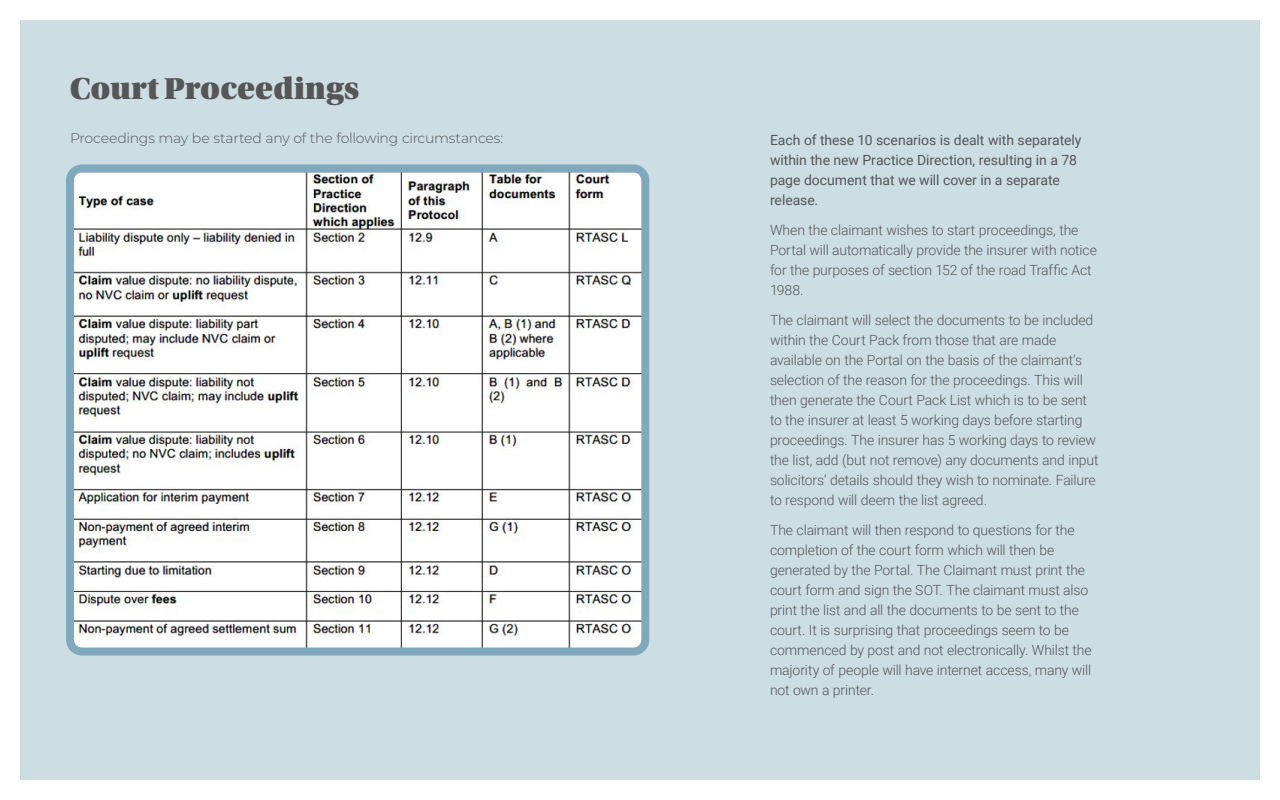
<style>
.page{position:relative;width:1280px;height:800px;background:#fff}
.page>*{position:absolute;margin:0;border:0;box-sizing:border-box;transform-origin:0 0}
.t1{font:32px "Utopia Std Black Headline";color:#565657}
.t2{font:300 14px/20px "Roboto";letter-spacing:-.01em;color:#565657}
.t3{font:14px/20px "Roboto";letter-spacing:-.005em;color:#565657}
.t4{font:300 14px "Montserrat";letter-spacing:-.02em;color:#565657}
</style>
<div class="page">
<div style="left:20px;top:20px;width:1240px;height:760px;background:#ccdde4"></div>
<img style="left:75px;top:173px;width:565px;height:474px">
<div style="left:66px;top:164px;width:583px;height:492px;border:8px solid #80a9bd;border-radius:12px"></div>
<h1 class="t1" style="left:70px;top:72px;width:290px">Court Proceedings</h1>
<p class="t4" style="left:70px;top:128px;width:435px">Proceedings may be started any of the following circumstances:</p>
<p class="t3" style="left:770px;top:129px;width:313px">Each of these 10 scenarios is dealt with separately within the new Practice Direction, resulting in a 78 page document that we will cover in a separate release.</p>
<p class="t2" style="left:770px;top:219px;width:328px">When the claimant wishes to start proceedings, the Portal will automatically provide the insurer with notice for the purposes of section 152 of the road Traffic Act 1988.</p>
<p class="t2" style="left:770px;top:309px;width:330px">The claimant will select the documents to be included within the Court Pack from those that are made available on the Portal on the basis of the claimant’s selection of the reason for the proceedings. This will then generate the Court Pack List which is to be sent to the insurer at least 5 working days before starting proceedings. The insurer has 5 working days to review the list, add (but not remove) any documents and input solicitors’ details should they wish to nominate. Failure to respond will deem the list agreed.</p>
<p class="t2" style="left:770px;top:519px;width:323px">The claimant will then respond to questions for the completion of the court form which will then be generated by the Portal. The Claimant must print the court form and sign the SOT. The claimant must also print the list and all the documents to be sent to the court. It is surprising that proceedings seem to be commenced by post and not electronically. Whilst the majority of people will have internet access, many will not own a printer.</p>
</div>
